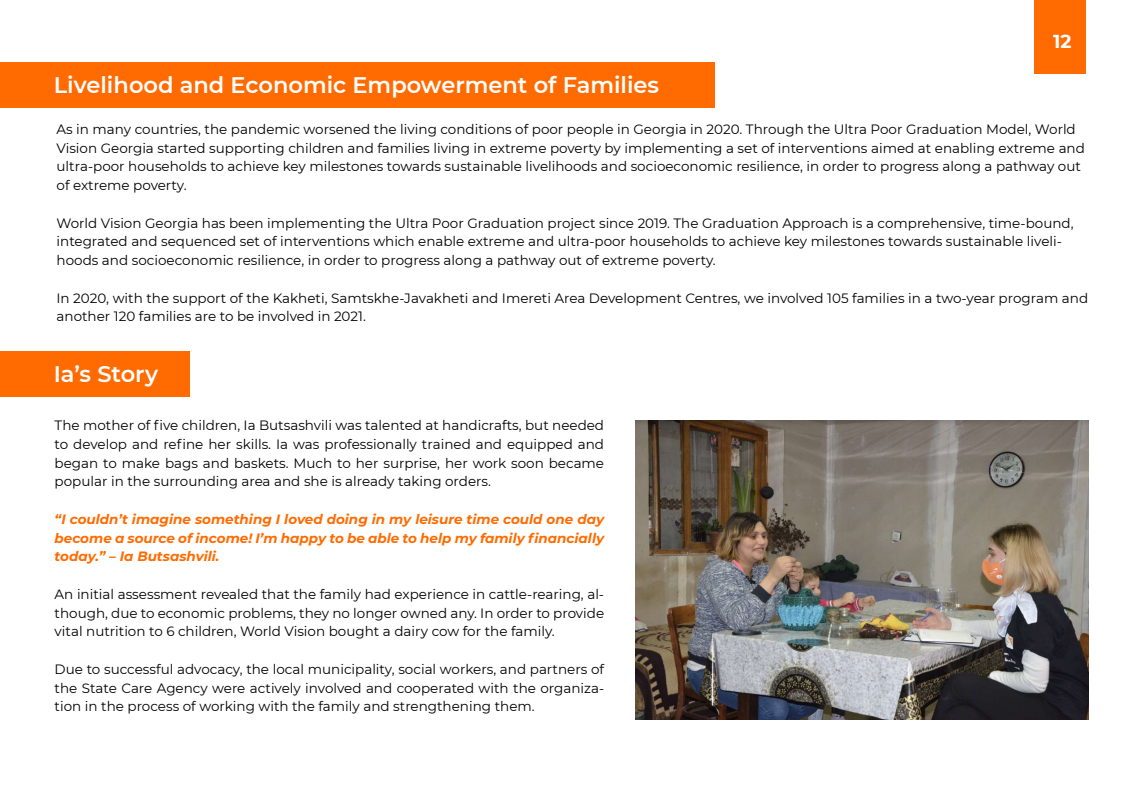
<style>
.page{position:relative;width:1146px;height:810px;background:#fff}
.page>*{position:absolute;margin:0;border:0;box-sizing:border-box;transform-origin:0 0}
.t1{font:600 22.5px "Montserrat";color:#fff}
.t2{font:700 18.75px "Montserrat";color:#fff}
.t3{font:13.5px/18.8px "Montserrat";color:#000}
.t4{font:italic 700 13.5px/18.8px "Montserrat";color:#ff6b00;text-align:justify}
</style>
<div class="page">
<div style="left:1034px;top:0;width:51px;height:74px;background:#ff6b00"></div>
<div style="left:0;top:62px;width:714px;height:46px;background:#ff6b00"></div>
<div style="left:0;top:351px;width:189px;height:46px;background:#ff6b00"></div>
<img style="left:635px;top:420px;width:453px;height:299px">
<h2 class="t2" style="left:1053px;top:28px;width:20px">12</h2>
<h1 class="t1" style="left:54px;top:69px;width:607px">Livelihood and Economic Empowerment of Families</h1>
<p class="t3" style="left:57px;top:119px;width:1029px">As in many countries, the pandemic worsened the living conditions of poor people in Georgia in 2020. Through the Ultra Poor Graduation Model, World Vision Georgia started supporting children and families living in extreme poverty by implementing a set of interventions aimed at enabling extreme and ultra-poor households to achieve key milestones towards sustainable livelihoods and socioeconomic resilience, in order to progress along a pathway out of extreme poverty.</p>
<p class="t3" style="left:57px;top:213px;width:1018px">World Vision Georgia has been implementing the Ultra Poor Graduation project since 2019. The Graduation Approach is a comprehensive, time-bound, integrated and sequenced set of interventions which enable extreme and ultra-poor households to achieve key milestones towards sustainable liveli&shy;hoods and socioeconomic resilience, in order to progress along a pathway out of extreme poverty.</p>
<p class="t3" style="left:57px;top:288px;width:1032px">In 2020, with the support of the Kakheti, Samtskhe-Javakheti and Imereti Area Development Centres, we involved 105 families in a two-year program and another 120 families are to be involved in 2021.</p>
<h1 class="t1" style="left:54px;top:358px;width:106px">Ia’s Story</h1>
<p class="t3" style="left:55px;top:416px;width:551px;text-align:justify">The mother of five children, Ia Butsashvili was talented at handicrafts, but needed to develop and refine her skills. Ia was professionally trained and equipped and began to make bags and baskets. Much to her surprise, her work soon became popular in the surrounding area and she is already taking orders.</p>
<p class="t4" style="left:55px;top:509px;width:551px">“I couldn’t imagine something I loved doing in my leisure time could one day become a source of income! I’m happy to be able to help my family financially today.” – Ia Butsashvili.</p>
<p class="t3" style="left:55px;top:584px;width:551px;text-align:justify">An initial assessment revealed that the family had experience in cattle-rearing, al&shy;though, due to economic problems, they no longer owned any. In order to provide vital nutrition to 6 children, World Vision bought a dairy cow for the family.</p>
<p class="t3" style="left:55px;top:659px;width:551px;text-align:justify">Due to successful advocacy, the local municipality, social workers, and partners of the State Care Agency were actively involved and cooperated with the organiza&shy;tion in the process of working with the family and strengthening them.</p>
</div>
